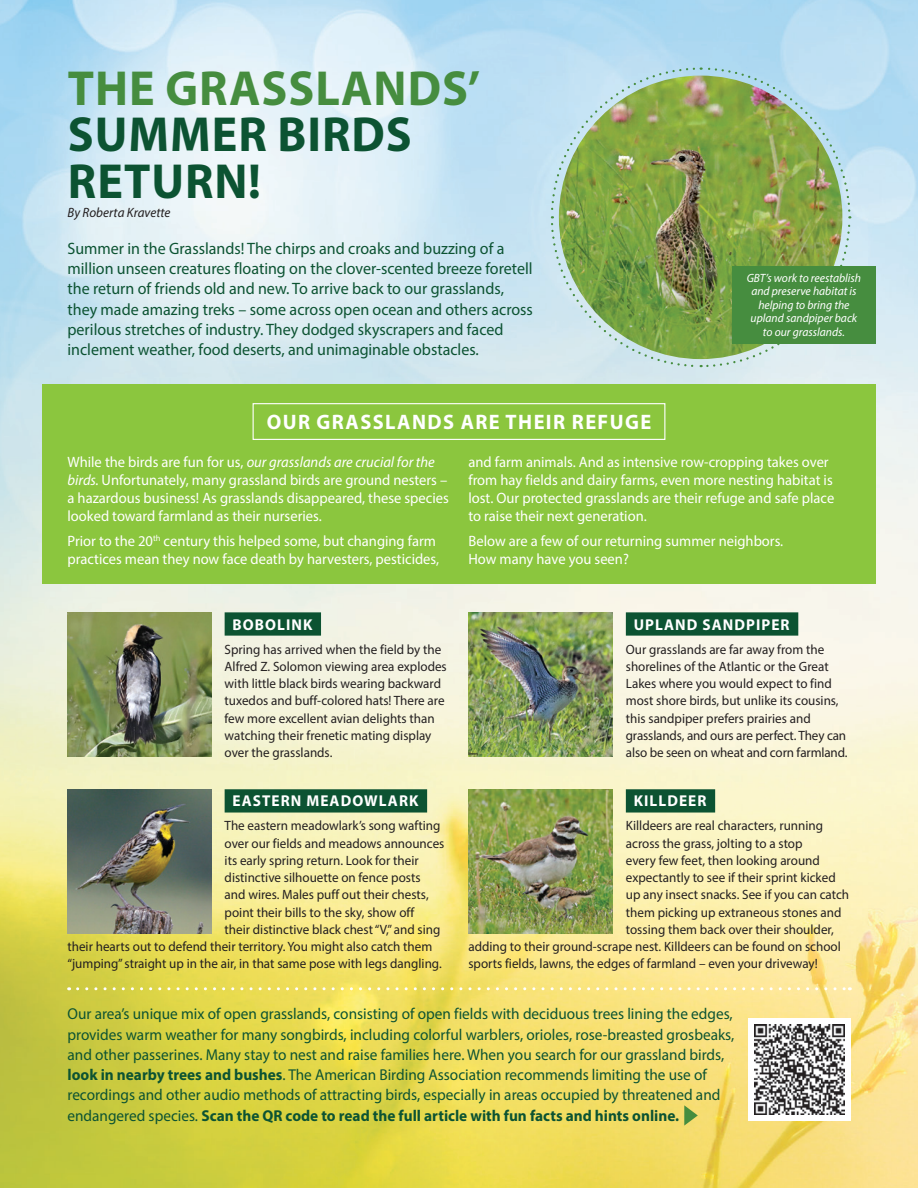
<style>
.page{position:relative;width:918px;height:1188px;background:#fff}
.page>*{position:absolute;margin:0;border:0;box-sizing:border-box;transform-origin:0 0}
.t1{font:700 49.5px/46.5px "Myriad Pro";letter-spacing:.02em;color:#0c5332}
.t2{font:700 49.5px "Myriad Pro";letter-spacing:.02em;color:#468d3f}
.t3{font:700 21px "Myriad Pro";letter-spacing:.07em;color:#fff}
.t4{font:16.5px/20.2px "Myriad Pro";color:#0c5332}
.t5{font:15.75px/20.2px "Myriad Pro";color:#0c5332}
.t6{font:700 15.75px "Myriad Pro";letter-spacing:.07em;color:#fff}
.t7{font:15px/18px "Myriad Pro";color:#fff}
.t8{font:13.5px/17.2px "Myriad Pro";color:#231f20}
.t9{font:italic 13.5px "Myriad Pro";color:#231f20}
.t10{font:italic 12px/13.5px "Myriad Pro";color:#fff;text-align:center}
.s1{font-style:italic}
.s2{font-weight:700}
</style>
<div class="page">
<img style="left:0;top:0;width:918px;height:1188px">
<div style="left:42px;top:384px;width:834px;height:200px;background:#8bc63e"></div>
<div style="left:253px;top:403px;width:412px;height:37px;border:1px solid #fff"></div>
<svg style="left:550px;top:66px;width:302px;height:302px;background:#c5e1ed"></svg>
<img style="left:559px;top:76px;width:283px;height:283px;border-radius:142px">
<div style="left:732px;top:266px;width:144px;height:78px;background:#468d3f"></div>
<div style="left:225px;top:612px;width:96px;height:24px;background:#0c5332"></div>
<div style="left:225px;top:789px;width:202px;height:24px;background:#0c5332"></div>
<div style="left:626px;top:612px;width:172px;height:24px;background:#0c5332"></div>
<div style="left:626px;top:789px;width:89px;height:24px;background:#0c5332"></div>
<img style="left:68px;top:612px;width:143px;height:144px">
<img style="left:469px;top:612px;width:143px;height:144px">
<img style="left:68px;top:790px;width:143px;height:143px">
<img style="left:469px;top:790px;width:143px;height:143px">
<div style="left:748px;top:1018px;width:102px;height:102px;background:#fff"></div>
<img style="left:754px;top:1024px;width:90px;height:90px">
<svg style="left:78px;top:987px;width:772px;height:3px;background:#f4e68f"></svg>
<svg style="left:684px;top:1105px;width:14px;height:21px"></svg>
<h1 class="t2" style="left:68px;top:56px;width:414px">THE GRASSLANDS’</h1>
<h1 class="t1" style="left:68px;top:110px;width:345px">SUMMER BIRDS<br>RETURN!</h1>
<p class="t9" style="left:68px;top:204px;width:104px">By Roberta Kravette</p>
<p class="t4" style="left:68px;top:238px;width:467px">Summer in the Grasslands! The chirps and croaks and buzzing of a million unseen creatures floating on the clover-scented breeze foretell the return of friends old and new. To arrive back to our grasslands, they made amazing treks – some across open ocean and others across perilous stretches of industry. They dodged skyscrapers and faced inclement weather, food deserts, and unimaginable obstacles.</p>
<h2 class="t3" style="left:267px;top:408px;width:386px">OUR GRASSLANDS ARE THEIR REFUGE</h2>
<p class="t10" style="left:747px;top:271px;width:116px">GBT’s work to reestablish and preserve habitat is helping to bring the upland sandpiper back to our grasslands.</p>
<p class="t7" style="left:68px;top:453px;width:383px">While the birds are fun for us, <span class="s1">our grasslands are crucial for the birds.</span> Unfortunately, many grassland birds are ground nesters – a hazardous business! As grasslands disappeared, these species looked toward farmland as their nurseries.</p>
<p class="t7" style="left:68px;top:531px;width:373px">Prior to the 20<sup>th</sup> century this helped some, but changing farm practices mean they now face death by harvesters, pesticides,</p>
<p class="t7" style="left:468px;top:453px;width:367px">and farm animals. And as intensive row-cropping takes over from hay fields and dairy farms, even more nesting habitat is lost. Our protected grasslands are their refuge and safe place to raise their next generation.</p>
<p class="t7" style="left:468px;top:531px;width:316px">Below are a few of our returning summer neighbors.<br>How many have you seen?</p>
<p class="t6" style="left:232px;top:614px;width:81px">BOBOLINK</p>
<p class="t8" style="left:225px;top:640px;width:224px">Spring has arrived when the field by the Alfred Z. Solomon viewing area explodes with little black birds wearing backward tuxedos and buff-colored hats! There are few more excellent avian delights than watching their frenetic mating display over the grasslands.</p>
<p class="t6" style="left:232px;top:791px;width:188px">EASTERN MEADOWLARK</p>
<p class="t8" style="left:225px;top:817px;width:217px">The eastern meadowlark’s song wafting</p>
<p class="t8" style="left:225px;top:834px;width:221px">over our fields and meadows announces</p>
<p class="t8" style="left:225px;top:852px;width:196px">its early spring return. Look for their</p>
<p class="t8" style="left:225px;top:869px;width:197px">distinctive silhouette on fence posts</p>
<p class="t8" style="left:225px;top:886px;width:206px">and wires. Males puff out their chests,</p>
<p class="t8" style="left:225px;top:903px;width:191px">point their bills to the sky, show off</p>
<p class="t8" style="left:225px;top:921px;width:217px">their distinctive black chest “V,” and sing</p>
<p class="t8" style="left:68px;top:938px;width:366px">their hearts out to defend their territory. You might also catch them</p>
<p class="t8" style="left:68px;top:955px;width:376px">“jumping” straight up in the air, in that same pose with legs dangling.</p>
<p class="t6" style="left:634px;top:614px;width:157px">UPLAND SANDPIPER</p>
<p class="t8" style="left:626px;top:640px;width:223px">Our grasslands are far away from the shorelines of the Atlantic or the Great Lakes where you would expect to find most shore birds, but unlike its cousins, this sandpiper prefers prairies and grasslands, and ours are perfect. They can also be seen on wheat and corn farmland.</p>
<p class="t6" style="left:634px;top:791px;width:74px">KILLDEER</p>
<p class="t8" style="left:626px;top:817px;width:199px">Killdeers are real characters, running</p>
<p class="t8" style="left:626px;top:834px;width:178px">across the grass, jolting to a stop</p>
<p class="t8" style="left:626px;top:852px;width:196px">every few feet, then looking around</p>
<p class="t8" style="left:626px;top:869px;width:211px">expectantly to see if their sprint kicked</p>
<p class="t8" style="left:626px;top:886px;width:225px">up any insect snacks. See if you can catch</p>
<p class="t8" style="left:626px;top:903px;width:217px">them picking up extraneous stones and</p>
<p class="t8" style="left:626px;top:921px;width:210px">tossing them back over their shoulder,</p>
<p class="t8" style="left:468px;top:938px;width:374px">adding to their ground-scrape nest. Killdeers can be found on school</p>
<p class="t8" style="left:468px;top:955px;width:351px">sports fields, lawns, the edges of farmland – even your driveway!</p>
<p class="t5" style="left:68px;top:1004px;width:668px">Our area’s unique mix of open grasslands, consisting of open fields with deciduous trees lining the edges, provides warm weather for many songbirds, including colorful warblers, orioles, rose-breasted grosbeaks, and other passerines. Many stay to nest and raise families here. When you search for our grassland birds, <span class="s2">look in nearby trees and bushes</span>. The American Birding Association recommends limiting the use of recordings and other audio methods of attracting birds, especially in areas occupied by threatened and endangered species. <span class="s2">Scan the QR code to read the full article with fun facts and hints online.</span></p>
</div>
